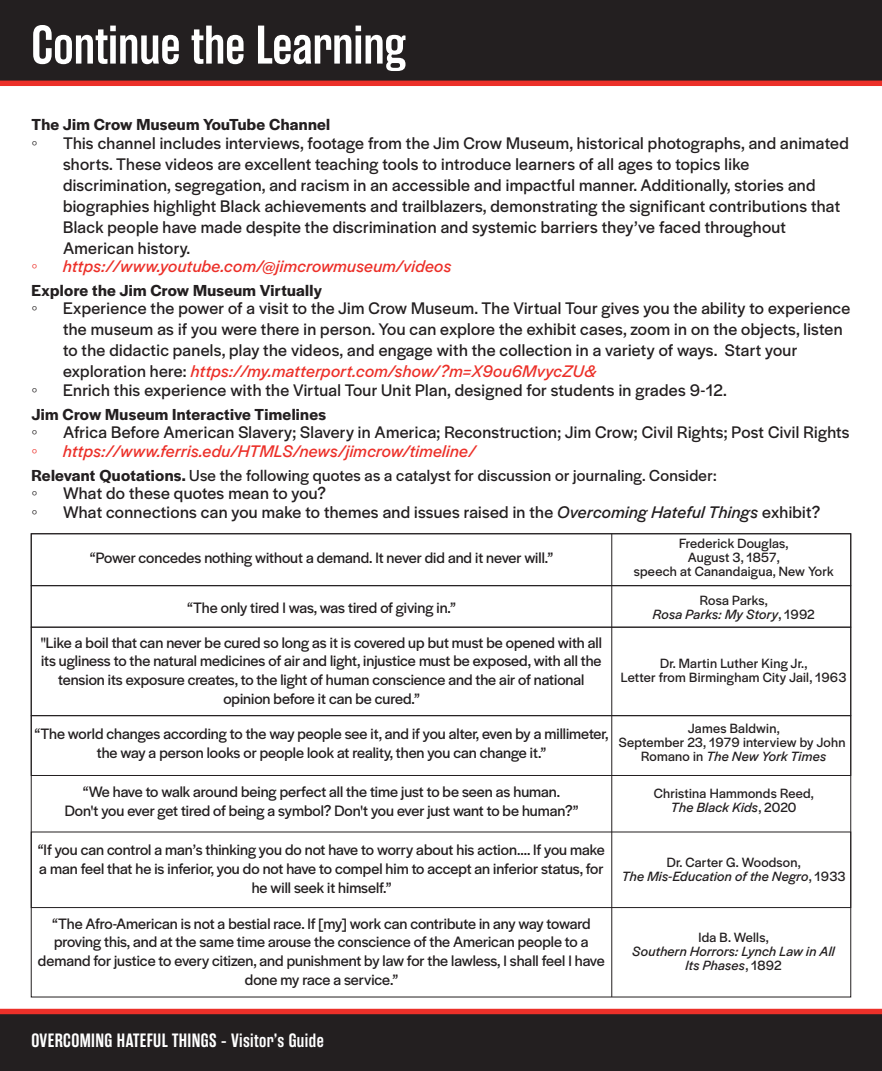
<style>
.page{position:relative;width:882px;height:1071px;background:#fff}
.page>*{position:absolute;margin:0;border:0;box-sizing:border-box;transform-origin:0 0}
.t1{font:600 54.25px "Rama Gothic E";color:#fff}
.t2{font:600 19.25px "Rama Gothic E";letter-spacing:.02em;color:#fff}
.t3{font:17.5px/21px "Halyard Display";letter-spacing:.02em;color:#231f20}
.t4{font:italic 17.5px "Halyard Display";letter-spacing:.02em;color:#ec3029}
.t5{font:17.5px "Times New Roman";color:#231f20}
.t6{font:17.5px "Times New Roman";color:#ec3029}
.t7{font:600 16.62px "Halyard Display";letter-spacing:.02em;color:#231f20}
.t8{font:16.62px "Halyard Display";letter-spacing:.02em;color:#231f20}
.t9{font:15.75px/18.9px "Halyard Display";color:#231f20;text-align:center}
.t10{font:14px/14px "Halyard Display";letter-spacing:.02em;color:#231f20;text-align:center}
.t11{font:italic 14px/14px "Halyard Display";letter-spacing:.02em;color:#231f20;text-align:center}
.s1{font-style:italic;color:#ec3029}
.s2{font-weight:600}
.s3{font-style:italic}
.s4{font-style:normal}
</style>
<div class="page">
<div style="left:0;top:0;width:882px;height:83px;background:#231f20"></div>
<div style="left:0;top:1012px;width:882px;height:59px;background:#231f20"></div>
<div style="left:0;top:1009px;width:882px;height:5px;background:#ec3029"></div>
<div style="left:0;top:81px;width:882px;height:5px;background:#ec3029"></div>
<hr style="left:611px;top:534px;width:1px;height:463px;background:#231f20">
<div style="left:31px;top:533px;width:820px;height:53px;border:1px solid #231f20"></div>
<div style="left:31px;top:585px;width:820px;height:42px;border:1px solid #231f20"></div>
<div style="left:31px;top:627px;width:820px;height:89px;border:1px solid #231f20"></div>
<div style="left:31px;top:715px;width:820px;height:61px;border:1px solid #231f20"></div>
<div style="left:31px;top:832px;width:820px;height:76px;border:1px solid #231f20"></div>
<h1 class="t1" style="left:31px;top:15px;width:376px">Continue the Learning</h1>
<p class="t7" style="left:32px;top:113px;width:300px">The Jim Crow Museum YouTube Channel</p>
<p class="t5" style="left:32px;top:131px;width:8px">◦</p>
<p class="t3" style="left:63px;top:131px;width:787px">This channel includes interviews, footage from the Jim Crow Museum, historical photographs, and animated shorts. These videos are excellent teaching tools to introduce learners of all ages to topics like discrimination, segregation, and racism in an accessible and impactful manner. Additionally, stories and biographies highlight Black achievements and trailblazers, demonstrating the significant contributions that Black people have made despite the discrimination and systemic barriers they’ve faced throughout American history.</p>
<p class="t6" style="left:32px;top:255px;width:8px">◦</p>
<p class="t4" style="left:63px;top:254px;width:390px">https://www.youtube.com/@jimcrowmuseum/videos</p>
<p class="t7" style="left:32px;top:279px;width:292px">Explore the Jim Crow Museum Virtually</p>
<p class="t5" style="left:32px;top:297px;width:8px">◦</p>
<p class="t3" style="left:63px;top:297px;width:789px">Experience the power of a visit to the Jim Crow Museum. The Virtual Tour gives you the ability to experience the museum as if you were there in person. You can explore the exhibit cases, zoom in on the objects, listen to the didactic panels, play the videos, and engage with the collection in a variety of ways. Start your exploration here: <span class="s1">https://my.matterport.com/show/?m=X9ou6MvycZU&amp;</span></p>
<p class="t5" style="left:32px;top:378px;width:8px">◦</p>
<p class="t3" style="left:63px;top:379px;width:665px">Enrich this experience with the Virtual Tour Unit Plan, designed for students in grades 9-12.</p>
<p class="t7" style="left:32px;top:402px;width:296px">Jim Crow Museum Interactive Timelines</p>
<p class="t5" style="left:32px;top:421px;width:8px">◦</p>
<p class="t3" style="left:63px;top:421px;width:788px">Africa Before American Slavery; Slavery in America; Reconstruction; Jim Crow; Civil Rights; Post Civil Rights</p>
<p class="t6" style="left:32px;top:439px;width:8px">◦</p>
<p class="t4" style="left:63px;top:439px;width:414px">https://www.ferris.edu/HTMLS/news/jimcrow/timeline/</p>
<p class="t8" style="left:32px;top:463px;width:687px"><span class="s2">Relevant Quotations.</span> Use the following quotes as a catalyst for discussion or journaling. Consider:</p>
<p class="t5" style="left:32px;top:481px;width:8px">◦</p>
<p class="t3" style="left:63px;top:482px;width:265px">What do these quotes mean to you?</p>
<p class="t5" style="left:32px;top:500px;width:8px">◦</p>
<p class="t3" style="left:63px;top:500px;width:759px">What connections can you make to themes and issues raised in the <span class="s3">Overcoming Hateful Things</span> exhibit?</p>
<p class="t9" style="left:90px;top:547px;width:465px">“Power concedes nothing without a demand. It never did and it never will.”</p>
<p class="t10" style="left:634px;top:536px;width:201px">Frederick Douglas,<br>August 3, 1857,<br>speech at Canandaigua, New York</p>
<p class="t9" style="left:187px;top:597px;width:270px">“The only tired I was, was tired of giving in.”</p>
<p class="t11" style="left:653px;top:593px;width:163px"><span class="s4">Rosa Parks,<br></span>Rosa Parks: My Story<span class="s4">, 1992</span></p>
<p class="t9" style="left:41px;top:632px;width:563px">"Like a boil that can never be cured so long as it is covered up but must be opened with all its ugliness to the natural medicines of air and light, injustice must be exposed, with all the tension its exposure creates, to the light of human conscience and the air of national opinion before it can be cured.”</p>
<p class="t10" style="left:621px;top:655px;width:227px">Dr. Martin Luther King Jr.,<br>Letter from Birmingham City Jail, 1963</p>
<p class="t9" style="left:34px;top:723px;width:576px">“The world changes according to the way people see it, and if you alter, even by a millimeter, the way a person looks or people look at reality, then you can change it.”</p>
<p class="t10" style="left:619px;top:721px;width:228px">James Baldwin,<br>September 23, 1979 interview by John<br>Romano in <span class="s3">The New York Times</span></p>
<p class="t9" style="left:65px;top:781px;width:515px">“We have to walk around being perfect all the time just to be seen as human.<br>Don't you ever get tired of being a symbol? Don't you ever just want to be human?”</p>
<p class="t10" style="left:654px;top:786px;width:162px">Christina Hammonds Reed,<br><span class="s3">The Black Kids</span>, 2020</p>
<p class="t9" style="left:38px;top:839px;width:569px">“If you can control a man’s thinking you do not have to worry about his action.... If you make a man feel that he is inferior, you do not have to compel him to accept an inferior status, for he will seek it himself.”</p>
<p class="t11" style="left:622px;top:854px;width:225px"><span class="s4">Dr. Carter G. Woodson,<br></span>The Mis-Education of the Negro<span class="s4">, 1933</span></p>
<p class="t9" style="left:38px;top:913px;width:568px">“The Afro-American is not a bestial race. If [my] work can contribute in any way toward proving this, and at the same time arouse the conscience of the American people to a demand for justice to every citizen, and punishment by law for the lawless, I shall feel I have done my race a service.”</p>
<p class="t2" style="left:32px;top:1030px;width:294px">OVERCOMING HATEFUL THINGS - Visitor’s Guide</p>
<p class="t10" style="left:698px;top:930px;width:72px">Ida B. Wells,</p>
<p class="t11" style="left:632px;top:944px;width:204px">Southern Horrors: Lynch Law in All<br>Its Phases<span class="s4">, 1892</span></p>
</div>
